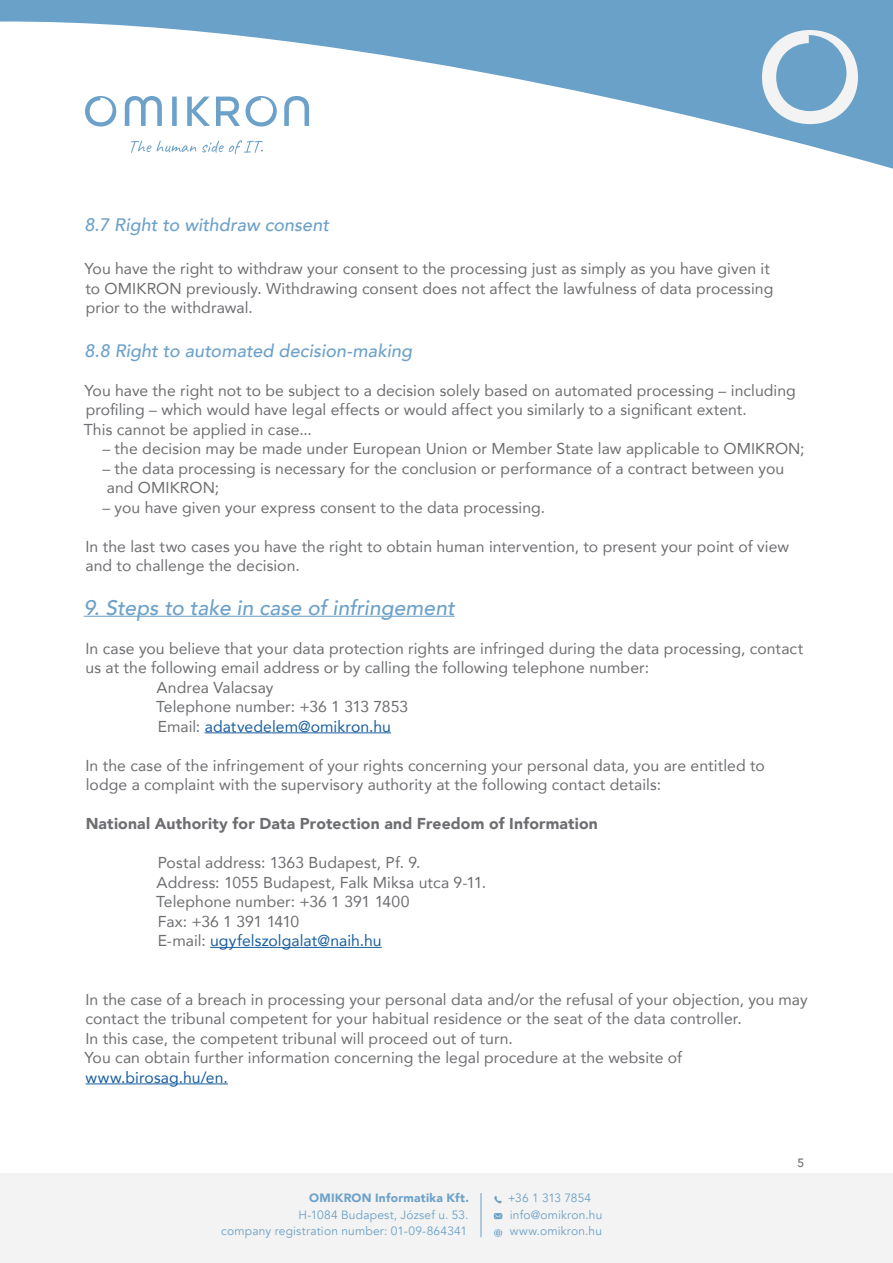
<style>
.page{position:relative;width:893px;height:1263px;background:#fff}
.page>*{position:absolute;margin:0;border:0;box-sizing:border-box;transform-origin:0 0}
.t1{font:italic 500 21px "Avenir";color:#6ca1c9}
.t2{font:italic 500 18px "Avenir";letter-spacing:.005em;color:#6ca1c9}
.t3{font:15.75px/19.5px "Avenir";letter-spacing:.005em;color:#6d6e71}
.t4{font:15.75px "Avenir";letter-spacing:.005em;color:#175d9e}
.t5{font:900 15.75px "Avenir";letter-spacing:.01em;color:#6d6e71}
.t6{font:12px/16.5px "Avenir";letter-spacing:.015em;color:#6ca1c9;text-align:right}
.t7{font:900 12px "Avenir";letter-spacing:.02em;color:#6ca1c9}
.t8{font:500 12px "Avenir";color:#6d6e71}
.s1{color:#6d6e71}
.s2{color:#175d9e}
</style>
<div class="page">
<div style="left:0;top:1174px;width:893px;height:89px;background:#f2f3f2"></div>
<svg style="left:494px;top:1196px;width:8px;height:7px"></svg>
<svg style="left:494px;top:1213px;width:8px;height:6px"></svg>
<svg style="left:494px;top:1229px;width:8px;height:8px"></svg>
<hr style="left:481px;top:1193px;width:1px;height:44px;background:#6ca1c9">
<svg style="left:0;top:0;width:893px;height:169px"></svg>
<svg style="left:762px;top:30px;width:96px;height:94px"></svg>
<svg style="left:85px;top:96px;width:224px;height:31px"></svg>
<svg style="left:131px;top:140px;width:132px;height:14px"></svg>
<hr style="left:84px;top:616px;width:371px;height:1px;background:#6ca1c9">
<hr style="left:205px;top:732px;width:186px;height:1px;background:#175d9e">
<hr style="left:210px;top:947px;width:172px;height:1px;background:#175d9e">
<hr style="left:86px;top:1083px;width:142px;height:1px;background:#175d9e">
<p class="t2" style="left:85px;top:214px;width:246px">8.7 Right to withdraw consent</p>
<p class="t3" style="left:84px;top:258px;width:690px">You have the right to withdraw your consent to the processing just as simply as you have given it to OMIKRON previously. Withdrawing consent does not affect the lawfulness of data processing prior to the withdrawal.</p>
<p class="t2" style="left:85px;top:340px;width:329px">8.8 Right to automated decision-making</p>
<p class="t3" style="left:84px;top:380px;width:714px">You have the right not to be subject to a decision solely based on automated processing – including profiling – which would have legal effects or would affect you similarly to a significant extent.<br>This cannot be applied in case...</p>
<p class="t3" style="left:102px;top:438px;width:704px">– the decision may be made under European Union or Member State law applicable to OMIKRON;</p>
<p class="t3" style="left:102px;top:458px;width:683px">– the data processing is necessary for the conclusion or performance of a contract between you and OMIKRON;</p>
<p class="t3" style="left:102px;top:497px;width:444px">– you have given your express consent to the data processing.</p>
<p class="t3" style="left:85px;top:536px;width:705px">In the last two cases you have the right to obtain human intervention, to present your point of view and to challenge the decision.</p>
<p class="t1" style="left:84px;top:595px;width:373px">9. Steps to take in case of infringement</p>
<p class="t3" style="left:85px;top:638px;width:719px">In case you believe that your data protection rights are infringed during the data processing, contact us at the following email address or by calling the following telephone number:</p>
<p class="t3" style="left:157px;top:677px;width:118px">Andrea Valacsay</p>
<p class="t3" style="left:156px;top:696px;width:254px">Telephone number: +36 1 313 7853</p>
<p class="t4" style="left:158px;top:713px;width:235px"><span class="s1">Email:</span> adatvedelem@omikron.hu</p>
<p class="t3" style="left:85px;top:755px;width:681px">In the case of the infringement of your rights concerning your personal data, you are entitled to lodge a complaint with the supervisory authority at the following contact details:</p>
<p class="t5" style="left:86px;top:810px;width:514px">National Authority for Data Protection and Freedom of Information</p>
<p class="t3" style="left:158px;top:852px;width:264px">Postal address: 1363 Budapest, Pf. 9.</p>
<p class="t3" style="left:157px;top:872px;width:331px">Address: 1055 Budapest, Falk Miksa utca 9-11.</p>
<p class="t3" style="left:156px;top:891px;width:255px">Telephone number: +36 1 391 1400</p>
<p class="t3" style="left:158px;top:911px;width:143px">Fax: +36 1 391 1410</p>
<p class="t4" style="left:158px;top:928px;width:225px"><span class="s1">E-mail:</span> ugyfelszolgalat@naih.hu</p>
<p class="t3" style="left:85px;top:989px;width:724px">In the case of a breach in processing your personal data and/or the refusal of your objection, you may contact the tribunal competent for your habitual residence or the seat of the data controller.<br>In this case, the competent tribunal will proceed out of turn.</p>
<p class="t3" style="left:84px;top:1047px;width:599px">You can obtain further information concerning the legal procedure at the website of <span class="s2">www.birosag.hu/en.</span></p>
<p class="t7" style="left:309px;top:1187px;width:161px">OMIKRON Informatika Kft.</p>
<p class="t6" style="left:221px;top:1206px;width:249px">H-1084 Budapest, József u. 53.<br>company registration number: 01-09-864341</p>
<p class="t6" style="left:508px;top:1190px;width:96px;text-align:left">+36 1 313 7854 info@omikron.hu www.omikron.hu</p>
<p class="t8" style="left:797px;top:1152px;width:8px">5</p>
</div>
